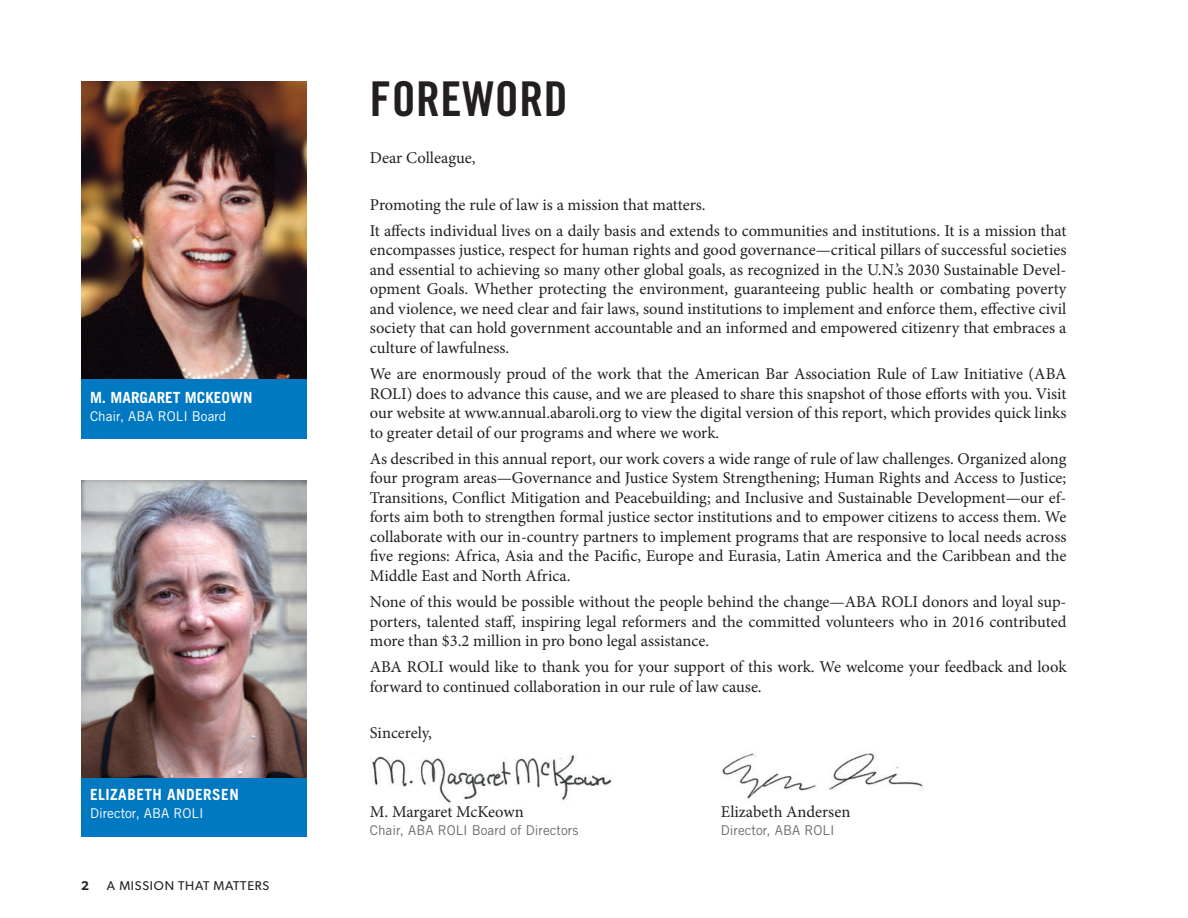
<style>
.page{position:relative;width:1188px;height:918px;background:#fff}
.page>*{position:absolute;margin:0;border:0;box-sizing:border-box;transform-origin:0 0}
.Main_Section_Head{font:48px "Trade Gothic LT Std Bd Cn 20";letter-spacing:.01em;color:#231f20}
.Body{font:16.5px/19.5px "Minion Pro";letter-spacing:-.005em;color:#231f20;text-align:justify}
.t1{font:700 15.45px "Trade Gothic LT Std";color:#fff}
.t2{font:700 15.45px "Trade Gothic LT Std";letter-spacing:.03em;color:#fff}
.t3{font:13.5px "Trade Gothic LT Std";color:#6c6d70}
.t4{font:13.5px "Trade Gothic LT Std";color:#fff}
.t5{font:12.75px "Gibson";letter-spacing:.06em;color:#231f20}
.t6{font:600 12.75px "Gibson";color:#231f20}
</style>
<div class="page">
<img style="left:722px;top:753px;width:201px;height:46px">
<img style="left:372px;top:753px;width:240px;height:50px">
<div style="left:81px;top:379px;width:225px;height:59px;background:#0079c2"></div>
<div style="left:81px;top:778px;width:225px;height:59px;background:#0079c2"></div>
<img style="left:81px;top:480px;width:225px;height:298px">
<img style="left:81px;top:82px;width:225px;height:297px">
<p class="t1" style="left:90px;top:388px;width:164px">M. MARGARET MCKEOWN</p>
<p class="t4" style="left:90px;top:408px;width:138px">Chair, ABA ROLI Board</p>
<p class="t2" style="left:90px;top:785px;width:150px">ELIZABETH ANDERSEN</p>
<p class="t4" style="left:90px;top:805px;width:115px">Director, ABA ROLI</p>
<p class="t6" style="left:81px;top:878px;width:9px">2</p>
<p class="t5" style="left:107px;top:878px;width:164px">A MISSION THAT MATTERS</p>
<p class="Main_Section_Head" style="left:370px;top:69px;width:199px">FOREWORD</p>
<p class="Body" style="left:370px;top:148px;width:107px">Dear Colleague,</p>
<p class="Body" style="left:370px;top:195px;width:335px">Promoting the rule of law is a mission that matters.</p>
<p class="Body" style="left:370px;top:221px;width:698px">It affects individual lives on a daily basis and extends to communities and institutions. It is a mission that encompasses justice, respect for human rights and good governance—critical pillars of successful societies and essential to achieving so many other global goals, as recognized in the U.N.’s 2030 Sustainable Devel&shy;opment Goals. Whether protecting the environment, guaranteeing public health or combating poverty and violence, we need clear and fair laws, sound institutions to implement and enforce them, effective civil society that can hold government accountable and an informed and empowered citizenry that embraces a culture of lawfulness.</p>
<p class="Body" style="left:370px;top:364px;width:698px">We are enormously proud of the work that the American Bar Association Rule of Law Initiative (ABA ROLI) does to advance this cause, and we are pleased to share this snapshot of those efforts with you. Visit our website at www.annual.abaroli.org to view the digital version of this report, which provides quick links to greater detail of our programs and where we work.</p>
<p class="Body" style="left:370px;top:449px;width:698px">As described in this annual report, our work covers a wide range of rule of law challenges. Organized along four program areas—Governance and Justice System Strengthening; Human Rights and Access to Justice; Transitions, Conflict Mitigation and Peacebuilding; and Inclusive and Sustainable Development—our ef&shy;forts aim both to strengthen formal justice sector institutions and to empower citizens to access them. We collaborate with our in-country partners to implement programs that are responsive to local needs across five regions: Africa, Asia and the Pacific, Europe and Eurasia, Latin America and the Caribbean and the Middle East and North Africa.</p>
<p class="Body" style="left:370px;top:592px;width:698px">None of this would be possible without the people behind the change—ABA ROLI donors and loyal sup&shy;porters, talented staff, inspiring legal reformers and the committed volunteers who in 2016 contributed more than $3.2 million in pro bono legal assistance.</p>
<p class="Body" style="left:370px;top:658px;width:698px">ABA ROLI would like to thank you for your support of this work. We welcome your feedback and look forward to continued collaboration in our rule of law cause.</p>
<p class="Body" style="left:370px;top:724px;width:64px">Sincerely,</p>
<p class="Body" style="left:370px;top:802px;width:155px">M. Margaret McKeown</p>
<p class="Body" style="left:721px;top:802px;width:131px">Elizabeth Andersen</p>
<p class="t3" style="left:370px;top:822px;width:210px">Chair, ABA ROLI Board of Directors</p>
<p class="t3" style="left:721px;top:822px;width:115px">Director, ABA ROLI</p>
</div>
